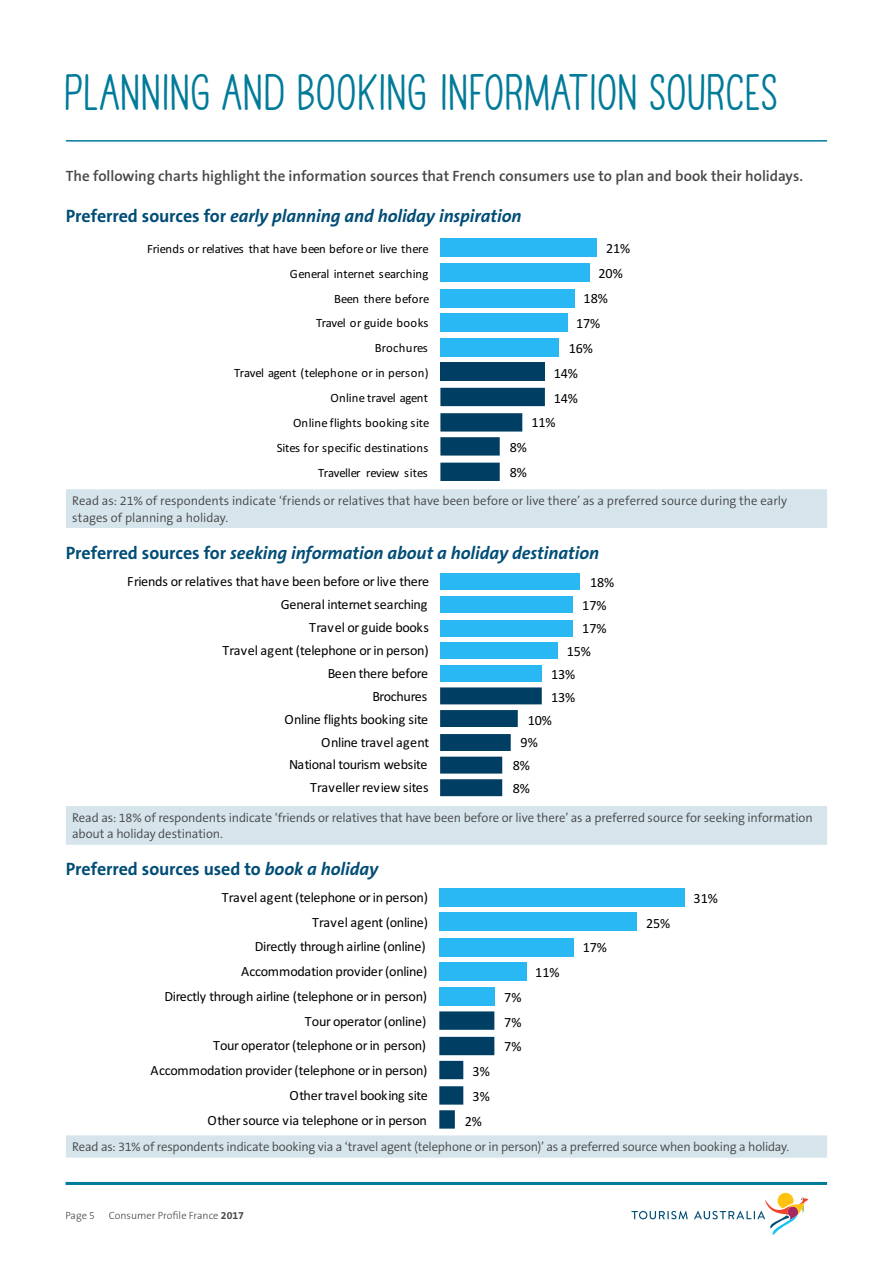
<style>
.page{position:relative;width:893px;height:1263px;background:#fff}
.page>*{position:absolute;margin:0;border:0;box-sizing:border-box;transform-origin:0 0}
.t1{font:700 45px "TAHAVEANICEDAY Basic";letter-spacing:.005em;color:#007b99}
.t2{font:italic 700 18px "The Sans B7";letter-spacing:-.005em;color:#004d76}
.t3{font:700 18px "The Sans B7";letter-spacing:-.005em;color:#004d76}
.t4{font:600 15px "The Sans B6";letter-spacing:-.005em;color:#464547}
.t5{font:14.1px/24.8px "Calibri";letter-spacing:-.025em;color:#000;text-align:right}
.t6{font:300 12.75px/16.5px "The Sans B4";letter-spacing:-.01em;color:#464547}
.t7{font:12.75px/24.9px "Calibri";letter-spacing:-.005em;color:#000;text-align:right}
.t8{font:300 10.5px "The Sans B3";color:#464547}
.s1{font-style:normal}
.s2{font-style:italic}
.s3{font-family:"The Sans B7";font-weight:700}
</style>
<div class="page">
<svg style="left:631px;top:1211px;width:57px;height:8px"></svg>
<svg style="left:694px;top:1193px;width:114px;height:42px"></svg>
<hr style="left:66px;top:140px;width:761px;height:2px;background:#007b99">
<hr style="left:66px;top:1182px;width:761px;height:3px;background:#007b99">
<svg style="left:66px;top:489px;width:761px;height:669px"></svg>
<div style="left:440px;top:238px;width:157px;height:18px;background:#29b8f3"></div>
<div style="left:440px;top:264px;width:150px;height:18px;background:#29b8f3"></div>
<div style="left:440px;top:289px;width:135px;height:18px;background:#29b8f3"></div>
<div style="left:440px;top:313px;width:127px;height:18px;background:#29b8f3"></div>
<div style="left:440px;top:338px;width:119px;height:19px;background:#29b8f3"></div>
<div style="left:440px;top:362px;width:105px;height:19px;background:#003e63"></div>
<svg style="left:440px;top:388px;width:105px;height:93px"></svg>
<div style="left:440px;top:573px;width:140px;height:17px;background:#29b8f3"></div>
<div style="left:440px;top:596px;width:133px;height:17px;background:#29b8f3"></div>
<div style="left:440px;top:620px;width:133px;height:17px;background:#29b8f3"></div>
<div style="left:440px;top:642px;width:117px;height:17px;background:#29b8f3"></div>
<div style="left:440px;top:665px;width:102px;height:17px;background:#29b8f3"></div>
<svg style="left:440px;top:687px;width:102px;height:109px"></svg>
<div style="left:439px;top:888px;width:246px;height:19px;background:#29b8f3"></div>
<div style="left:439px;top:912px;width:198px;height:19px;background:#29b8f3"></div>
<div style="left:439px;top:938px;width:134px;height:18px;background:#29b8f3"></div>
<div style="left:439px;top:962px;width:88px;height:18px;background:#29b8f3"></div>
<div style="left:439px;top:987px;width:55px;height:19px;background:#29b8f3"></div>
<svg style="left:439px;top:1011px;width:55px;height:117px"></svg>
<h1 class="t1" style="left:66px;top:66px;width:715px">PLANNING AND BOOKING INFORMATION SOURCES</h1>
<p class="t4" style="left:66px;top:168px;width:739px">The following charts highlight the information sources that French consumers use to plan and book their holidays.</p>
<p class="t2" style="left:66px;top:206px;width:457px"><span class="s1">Preferred sources for</span> early planning and holiday inspiration</p>
<p class="t7" style="left:147px;top:236px;width:284px">Friends or relatives that have been before or live there<br>General internet searching<br>Been there before<br>Travel or guide books<br>Brochures<br>Travel agent (telephone or in person)<br>Online travel agent<br>Online flights booking site<br>Sites for specific destinations<br>Traveller review sites</p>
<p class="t5" style="left:606px;top:236px;width:26px">21%</p>
<p class="t5" style="left:599px;top:261px;width:26px">20%</p>
<p class="t5" style="left:584px;top:286px;width:26px">18%</p>
<p class="t5" style="left:576px;top:310px;width:26px">17%</p>
<p class="t5" style="left:569px;top:335px;width:26px">16%</p>
<p class="t5" style="left:554px;top:360px;width:26px">14%</p>
<p class="t5" style="left:554px;top:385px;width:26px">14%</p>
<p class="t5" style="left:531px;top:410px;width:26px">11%</p>
<p class="t5" style="left:510px;top:435px;width:19px;text-align:left">8%<br>8%</p>
<p class="t6" style="left:72px;top:493px;width:716px">Read as: 21% of respondents indicate ‘friends or relatives that have been before or live there’ as a preferred source during the early stages of planning a holiday.</p>
<p class="t2" style="left:66px;top:543px;width:535px"><span class="s1">Preferred sources for</span> seeking information about a holiday destination</p>
<p class="t5" style="left:127px;top:570px;width:304px;line-height:22.8px">Friends or relatives that have been before or live there<br>General internet searching<br>Travel or guide books<br>Travel agent (telephone or in person)<br>Been there before<br>Brochures<br>Online flights booking site<br>Online travel agent<br>National tourism website<br>Traveller review sites</p>
<p class="t5" style="left:590px;top:570px;width:26px">18%</p>
<p class="t5" style="left:582px;top:593px;width:26px">17%</p>
<p class="t5" style="left:582px;top:616px;width:26px">17%</p>
<p class="t5" style="left:567px;top:638px;width:26px">15%</p>
<p class="t5" style="left:551px;top:661px;width:26px">13%</p>
<p class="t5" style="left:551px;top:684px;width:26px">13%</p>
<p class="t5" style="left:528px;top:707px;width:26px">10%</p>
<p class="t5" style="left:521px;top:730px;width:19px">9%</p>
<p class="t5" style="left:513px;top:753px;width:19px">8%</p>
<p class="t5" style="left:513px;top:776px;width:19px">8%</p>
<p class="t6" style="left:72px;top:810px;width:742px">Read as: 18% of respondents indicate ‘friends or relatives that have been before or live there’ as a preferred source for seeking information about a holiday destination.</p>
<p class="t3" style="left:66px;top:860px;width:314px">Preferred sources used to <span class="s2">book a holiday</span></p>
<p class="t5" style="left:151px;top:884px;width:279px">Travel agent (telephone or in person)<br>Travel agent (online)<br>Directly through airline (online)<br>Accommodation provider (online)<br>Directly through airline (telephone or in person)<br>Tour operator (online)<br>Tour operator (telephone or in person)<br>Accommodation provider (telephone or in person)<br>Other travel booking site<br>Other source via telephone or in person</p>
<p class="t5" style="left:465px;top:1058px;width:27px;text-align:center">3%<br>3%<br>2%</p>
<p class="t5" style="left:504px;top:984px;width:19px;text-align:justify">7% 7% 7%</p>
<p class="t5" style="left:535px;top:960px;width:26px">11%</p>
<p class="t5" style="left:583px;top:935px;width:26px">17%</p>
<p class="t5" style="left:646px;top:910px;width:26px">25%</p>
<p class="t5" style="left:694px;top:885px;width:26px">31%</p>
<p class="t6" style="left:72px;top:1139px;width:718px">Read as: 31% of respondents indicate booking via a ‘travel agent (telephone or in person)’ as a preferred source when booking a holiday.</p>
<p class="t8" style="left:66px;top:1210px;width:31px">Page 5</p>
<p class="t8" style="left:109px;top:1210px;width:137px">Consumer Profile France <span class="s3">2017</span></p>
</div>
